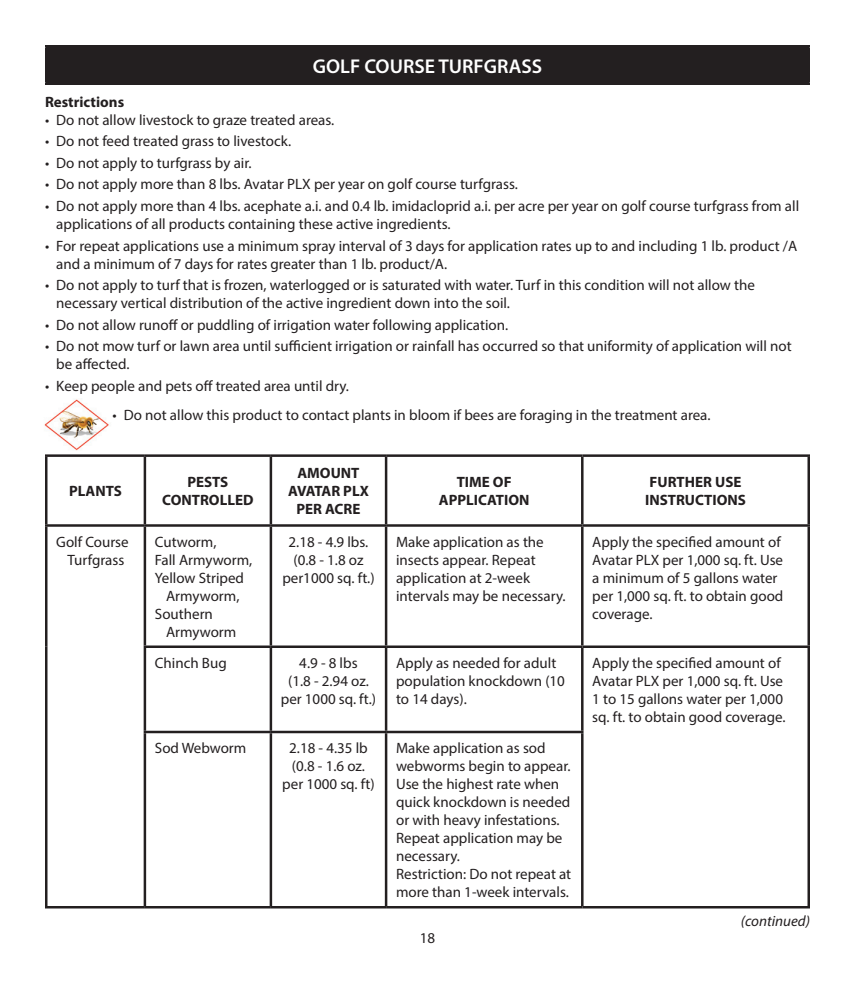
<style>
.page{position:relative;width:855px;height:990px;background:#fff}
.page>*{position:absolute;margin:0;border:0;box-sizing:border-box;transform-origin:0 0}
.t1{font:600 20px "Myriad Pro";color:#fff}
.t2{font:15px/18px "Myriad Pro";color:#231f20}
.t3{font:700 15px/18px "Myriad Pro";color:#231f20;text-align:center}
.t4{font:italic 15px "Myriad Pro";color:#231f20}
</style>
<div class="page">
<img style="left:44px;top:399px;width:65px;height:52px">
<div style="left:46px;top:46px;width:763px;height:38px;background:#231f20"></div>
<hr style="left:45px;top:45px;width:765px;height:3px;background:#231f20">
<hr style="left:45px;top:48px;width:3px;height:34px;background:#231f20">
<hr style="left:808px;top:48px;width:2px;height:34px;background:#231f20">
<hr style="left:45px;top:82px;width:765px;height:3px;background:#231f20">
<hr style="left:45px;top:454px;width:100px;height:3px;background:#231f20">
<hr style="left:45px;top:457px;width:3px;height:67px;background:#231f20">
<hr style="left:145px;top:454px;width:126px;height:3px;background:#231f20">
<hr style="left:144px;top:457px;width:2px;height:67px;background:#231f20">
<hr style="left:271px;top:454px;width:115px;height:3px;background:#231f20">
<hr style="left:270px;top:457px;width:2px;height:67px;background:#231f20">
<hr style="left:386px;top:454px;width:196px;height:3px;background:#231f20">
<hr style="left:385px;top:457px;width:2px;height:67px;background:#231f20">
<hr style="left:582px;top:454px;width:228px;height:3px;background:#231f20">
<hr style="left:581px;top:457px;width:3px;height:67px;background:#231f20">
<hr style="left:808px;top:457px;width:2px;height:67px;background:#231f20">
<hr style="left:45px;top:524px;width:100px;height:3px;background:#231f20">
<hr style="left:45px;top:527px;width:3px;height:120px;background:#231f20">
<hr style="left:145px;top:524px;width:126px;height:3px;background:#231f20">
<hr style="left:144px;top:527px;width:2px;height:118px;background:#231f20">
<hr style="left:271px;top:524px;width:115px;height:3px;background:#231f20">
<hr style="left:270px;top:527px;width:2px;height:118px;background:#231f20">
<hr style="left:386px;top:524px;width:196px;height:3px;background:#231f20">
<hr style="left:385px;top:527px;width:2px;height:118px;background:#231f20">
<hr style="left:582px;top:524px;width:228px;height:3px;background:#231f20">
<hr style="left:581px;top:527px;width:3px;height:118px;background:#231f20">
<hr style="left:808px;top:527px;width:2px;height:118px;background:#231f20">
<hr style="left:45px;top:647px;width:3px;height:85px;background:#231f20">
<hr style="left:144px;top:645px;width:127px;height:3px;background:#231f20">
<hr style="left:144px;top:648px;width:2px;height:83px;background:#231f20">
<hr style="left:271px;top:645px;width:115px;height:3px;background:#231f20">
<hr style="left:270px;top:648px;width:2px;height:83px;background:#231f20">
<hr style="left:386px;top:645px;width:196px;height:3px;background:#231f20">
<hr style="left:385px;top:648px;width:2px;height:83px;background:#231f20">
<hr style="left:582px;top:645px;width:228px;height:3px;background:#231f20">
<hr style="left:581px;top:648px;width:3px;height:83px;background:#231f20">
<hr style="left:808px;top:648px;width:2px;height:84px;background:#231f20">
<hr style="left:45px;top:732px;width:3px;height:174px;background:#231f20">
<hr style="left:144px;top:731px;width:127px;height:2px;background:#231f20">
<hr style="left:144px;top:733px;width:2px;height:173px;background:#231f20">
<hr style="left:271px;top:731px;width:115px;height:2px;background:#231f20">
<hr style="left:270px;top:733px;width:2px;height:173px;background:#231f20">
<hr style="left:386px;top:731px;width:198px;height:2px;background:#231f20">
<hr style="left:385px;top:733px;width:2px;height:173px;background:#231f20">
<hr style="left:581px;top:733px;width:3px;height:173px;background:#231f20">
<hr style="left:808px;top:732px;width:2px;height:174px;background:#231f20">
<hr style="left:45px;top:906px;width:100px;height:3px;background:#231f20">
<hr style="left:145px;top:906px;width:126px;height:3px;background:#231f20">
<hr style="left:271px;top:906px;width:115px;height:3px;background:#231f20">
<hr style="left:386px;top:906px;width:196px;height:3px;background:#231f20">
<hr style="left:582px;top:906px;width:228px;height:3px;background:#231f20">
<p class="t1" style="left:313px;top:53px;width:231px">GOLF COURSE TURFGRASS</p>
<p class="t3" style="left:45px;top:92px;width:81px">Restrictions</p>
<p class="t2" style="left:45px;top:110px;width:291px">• Do not allow livestock to graze treated areas.</p>
<p class="t2" style="left:45px;top:132px;width:248px">• Do not feed treated grass to livestock.</p>
<p class="t2" style="left:45px;top:154px;width:208px">• Do not apply to turfgrass by air.</p>
<p class="t2" style="left:45px;top:175px;width:474px">• Do not apply more than 8 lbs. Avatar PLX per year on golf course turfgrass.</p>
<p class="t2" style="left:56px;top:197px;width:745px;text-indent:-11px">• Do not apply more than 4 lbs. acephate a.i. and 0.4 lb. imidacloprid a.i. per acre per year on golf course turfgrass from all applications of all products containing these active ingredients.</p>
<p class="t2" style="left:56px;top:236px;width:743px;text-indent:-11px">• For repeat applications use a minimum spray interval of 3 days for application rates up to and including 1 lb. product /A and a minimum of 7 days for rates greater than 1 lb. product/A.</p>
<p class="t2" style="left:56px;top:276px;width:700px;text-indent:-11px">• Do not apply to turf that is frozen, waterlogged or is saturated with water. Turf in this condition will not allow the necessary vertical distribution of the active ingredient down into the soil.</p>
<p class="t2" style="left:45px;top:316px;width:465px">• Do not allow runoff or puddling of irrigation water following application.</p>
<p class="t2" style="left:56px;top:337px;width:737px;text-indent:-11px">• Do not mow turf or lawn area until sufficient irrigation or rainfall has occurred so that uniformity of application will not be affected.</p>
<p class="t2" style="left:45px;top:377px;width:306px">• Keep people and pets off treated area until dry.</p>
<p class="t2" style="left:112px;top:406px;width:600px">• Do not allow this product to contact plants in bloom if bees are foraging in the treatment area.</p>
<p class="t3" style="left:69px;top:482px;width:54px">PLANTS</p>
<p class="t3" style="left:162px;top:473px;width:93px">PESTS<br>CONTROLLED</p>
<p class="t3" style="left:288px;top:464px;width:82px">AMOUNT<br>AVATAR PLX</p>
<p class="t3" style="left:297px;top:500px;width:65px">PER ACRE</p>
<p class="t2" style="left:56px;top:532px;width:74px">Golf Course</p>
<p class="t2" style="left:68px;top:550px;width:58px">Turfgrass</p>
<p class="t2" style="left:155px;top:532px;width:63px">Cutworm,</p>
<p class="t2" style="left:155px;top:550px;width:99px">Fall Armyworm,<br>Yellow Striped</p>
<p class="t2" style="left:166px;top:586px;width:75px">Armyworm,</p>
<p class="t2" style="left:155px;top:604px;width:60px">Southern</p>
<p class="t2" style="left:166px;top:622px;width:72px">Armyworm</p>
<p class="t2" style="left:289px;top:532px;width:81px">2.18 - 4.9 lbs.</p>
<p class="t2" style="left:294px;top:550px;width:71px">(0.8 - 1.8 oz</p>
<p class="t2" style="left:282px;top:568px;width:94px">per1000 sq. ft.)</p>
<p class="t2" style="left:155px;top:654px;width:73px">Chinch Bug</p>
<p class="t2" style="left:299px;top:654px;width:60px">4.9 - 8 lbs</p>
<p class="t2" style="left:288px;top:672px;width:82px">(1.8 - 2.94 oz.</p>
<p class="t2" style="left:281px;top:690px;width:97px">per 1000 sq. ft.)</p>
<p class="t2" style="left:155px;top:739px;width:93px">Sod Webworm</p>
<p class="t2" style="left:289px;top:739px;width:80px">2.18 - 4.35 lb</p>
<p class="t2" style="left:282px;top:757px;width:94px;text-align:center">(0.8 - 1.6 oz. per 1000 sq. ft)</p>
<p class="t3" style="left:457px;top:473px;width:56px">TIME OF</p>
<p class="t3" style="left:439px;top:491px;width:92px">APPLICATION</p>
<p class="t3" style="left:650px;top:473px;width:93px">FURTHER USE</p>
<p class="t3" style="left:645px;top:491px;width:102px">INSTRUCTIONS</p>
<p class="t2" style="left:396px;top:532px;width:171px">Make application as the insects appear. Repeat application at 2-week intervals may be necessary.</p>
<p class="t2" style="left:592px;top:532px;width:193px">Apply the specified amount of<br>Avatar PLX per 1,000 sq. ft. Use a minimum of 5 gallons water per 1,000 sq. ft. to obtain good coverage.</p>
<p class="t2" style="left:396px;top:654px;width:170px">Apply as needed for adult population knockdown (10 to 14 days).</p>
<p class="t2" style="left:592px;top:654px;width:192px">Apply the specified amount of<br>Avatar PLX per 1,000 sq. ft. Use</p>
<p class="t2" style="left:592px;top:690px;width:192px">1 to 15 gallons water per 1,000</p>
<p class="t2" style="left:592px;top:708px;width:195px">sq. ft. to obtain good coverage.</p>
<p class="t2" style="left:396px;top:739px;width:176px">Make application as sod webworms begin to appear.</p>
<p class="t2" style="left:396px;top:775px;width:176px">Use the highest rate when quick knockdown is needed or with heavy infestations.</p>
<p class="t2" style="left:396px;top:829px;width:168px">Repeat application may be necessary.</p>
<p class="t2" style="left:396px;top:865px;width:177px">Restriction: Do not repeat at more than 1-week intervals.</p>
<p class="t2" style="left:420px;top:929px;width:17px">18</p>
<p class="t4" style="left:741px;top:912px;width:71px">(continued)</p>
</div>
